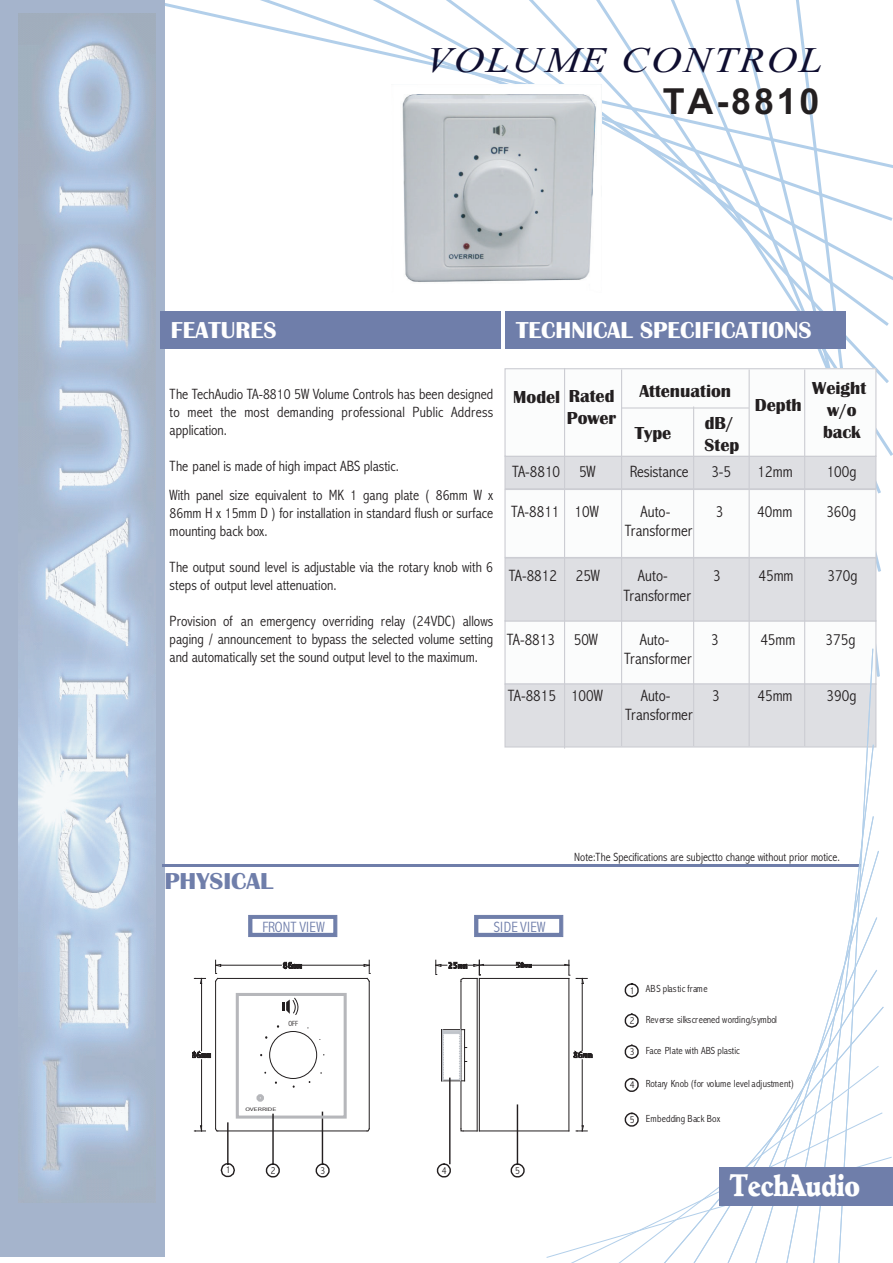
<style>
.page{position:relative;width:893px;height:1263px;background:#fff}
.page>*{position:absolute;margin:0;border:0;box-sizing:border-box;transform-origin:0 0}
.t1{font:italic 36px "Times New Roman";letter-spacing:.05em;color:#0f0e30;scale:1.16 1}
.t2{font:700 35.85px "Arial";letter-spacing:.08em;color:#231f20}
.t3{font:30.6px "Old Century";color:#fff;scale:.82 1}
.t4{font:700 23.85px "Britannic";color:#fff}
.t5{font:700 23.85px "Britannic";color:#6f7eaa;scale:1.06 1}
.t6{font:700 18px/21.8px "Britannic";color:#231f20;text-align:right}
.t7{font:300 condensed 16.5px "Abadi";color:#231f20}
.t8{font:300 condensed 15px/18px "Abadi";color:#231f20}
.t9{font:300 condensed 15px "Abadi";letter-spacing:.01em;color:#6f7eaa}
.t10{font:300 condensed 12px "Abadi";color:#231f20}
.t11{font:300 condensed 10.35px "Abadi";color:#231f20}
.t12{font:300 condensed 10.35px "Abadi";letter-spacing:.02em;color:#231f20}
.t13{font:300 condensed 7.5px "Abadi";color:#231f20}
.t14{font:300 condensed 5.1px "Abadi";color:#231f20;scale:1.76 1}
</style>
<div class="page">
<svg style="left:500px;top:288px;width:389px;height:41px"></svg>
<svg style="left:737px;top:223px;width:155px;height:65px"></svg>
<svg style="left:679px;top:172px;width:213px;height:51px"></svg>
<svg style="left:164px;top:0;width:728px;height:172px"></svg>
<div style="left:0;top:0;width:164px;height:1257px;background:#a5b4cc"></div>
<img style="left:19px;top:14px;width:136px;height:1188px">
<div style="left:505px;top:311px;width:340px;height:38px;background:#6f7eaa"></div>
<div style="left:160px;top:311px;width:340px;height:38px;background:#6f7eaa"></div>
<hr style="left:162px;top:864px;width:699px;height:2px;background:#6f7eaa">
<div style="left:505px;top:621px;width:370px;height:63px;background:#fbfcfc"></div>
<div style="left:505px;top:456px;width:370px;height:33px;background:#dedfe3"></div>
<div style="left:504px;top:456px;width:372px;height:33px;border:1px solid #cccdd3"></div>
<div style="left:505px;top:369px;width:370px;height:87px;background:#fbfcfc"></div>
<div style="left:504px;top:368px;width:372px;height:89px;border:1px solid #cccdd3"></div>
<div style="left:505px;top:490px;width:370px;height:67px;background:#fbfcfc"></div>
<div style="left:504px;top:489px;width:372px;height:69px;border:1px solid #cccdd3"></div>
<div style="left:505px;top:558px;width:370px;height:63px;background:#dedfe3"></div>
<div style="left:504px;top:557px;width:372px;height:65px;border:1px solid #cccdd3"></div>
<hr style="left:564px;top:368px;width:1px;height:381px;background:#cccdd3">
<hr style="left:218px;top:978px;width:149px;height:1px;background:#231f20">
<hr style="left:369px;top:981px;width:1px;height:148px;background:#231f20">
<hr style="left:218px;top:1131px;width:149px;height:1px;background:#231f20">
<hr style="left:215px;top:981px;width:1px;height:148px;background:#231f20">
<hr style="left:201px;top:1060px;width:1px;height:66px;background:#231f20">
<svg style="left:194px;top:1125px;width:11px;height:7px"></svg>
<hr style="left:201px;top:983px;width:1px;height:68px;background:#231f20">
<svg style="left:194px;top:978px;width:11px;height:6px"></svg>
<svg style="left:192px;top:1051px;width:19px;height:7px"></svg>
<hr style="left:221px;top:965px;width:60px;height:1px;background:#231f20">
<svg style="left:215px;top:960px;width:6px;height:22px"></svg>
<hr style="left:302px;top:965px;width:62px;height:1px;background:#231f20">
<svg style="left:363px;top:960px;width:7px;height:22px"></svg>
<svg style="left:282px;top:962px;width:20px;height:7px"></svg>
<svg style="left:248px;top:915px;width:89px;height:22px"></svg>
<svg style="left:220px;top:1162px;width:15px;height:16px"></svg>
<hr style="left:227px;top:1123px;width:1px;height:40px;background:#231f20">
<svg style="left:315px;top:1163px;width:15px;height:15px"></svg>
<hr style="left:322px;top:1112px;width:1px;height:52px;background:#231f20">
<svg style="left:265px;top:1163px;width:15px;height:15px"></svg>
<svg style="left:435px;top:648px;width:457px;height:615px"></svg>
<hr style="left:693px;top:406px;width:1px;height:340px;background:#cccdd3">
<hr style="left:621px;top:369px;width:1px;height:377px;background:#cccdd3">
<hr style="left:748px;top:369px;width:1px;height:377px;background:#cccdd3">
<hr style="left:804px;top:369px;width:1px;height:377px;background:#cccdd3">
<hr style="left:621px;top:407px;width:127px;height:2px;background:#cccdd3">
<img style="left:392px;top:85px;width:209px;height:208px">
<div style="left:236px;top:993px;width:111px;height:126px;border:3px solid #b6b7bb"></div>
<div style="left:256px;top:1094px;width:8px;height:8px;border:3px solid #b6b7bb;border-radius:50%"></div>
<svg style="left:282px;top:997px;width:17px;height:18px"></svg>
<div style="left:269px;top:1031px;width:48px;height:48px;border:1px solid #231f20;border-radius:50%"></div>
<hr style="left:272px;top:1114px;width:2px;height:49px;background:#231f20">
<h1 class="t1" style="left:426px;top:39px;width:343px">VOLUME CONTROL</h1>
<h2 class="t2" style="left:662px;top:81px;width:158px">TA-8810</h2>
<h3 class="t4" style="left:171px;top:322px;width:107px">FEATURES</h3>
<h3 class="t4" style="left:516px;top:322px;width:297px">TECHNICAL SPECIFICATIONS</h3>
<p class="t8" style="left:170px;top:387px;width:325px;text-align:justify">The TechAudio TA-8810 5W Volume Controls has been designed to meet the most demanding professional Public Address application.</p>
<p class="t8" style="left:170px;top:453px;width:325px;line-height:28.5px">The panel is made of high impact ABS plastic.<br>With panel size equivalent to MK 1 gang plate ( 86mm W x</p>
<p class="t8" style="left:170px;top:505px;width:325px">86mm H x 15mm D ) for installation in standard flush or surface mounting back box.</p>
<p class="t8" style="left:170px;top:559px;width:325px">The output sound level is adjustable via the rotary knob with 6 steps of output level attenuation.</p>
<p class="t8" style="left:170px;top:613px;width:325px;text-align:justify">Provision of an emergency overriding relay (24VDC) allows paging / announcement to bypass the selected volume setting and automatically set the sound output level to the maximum.</p>
<p class="t6" style="left:513px;top:387px;width:105px;line-height:21.3px">Model Rated<br>Power</p>
<p class="t6" style="left:639px;top:381px;width:93px">Attenuation</p>
<p class="t6" style="left:704px;top:413px;width:36px;text-align:left">dB/<br>Step</p>
<p class="t6" style="left:635px;top:424px;width:38px">Type</p>
<p class="t6" style="left:754px;top:395px;width:48px">Depth</p>
<p class="t6" style="left:812px;top:379px;width:56px;text-align:center">Weight w/o back</p>
<p class="t7" style="left:512px;top:465px;width:85px">TA-8810 5W</p>
<p class="t7" style="left:629px;top:465px;width:60px">Resistance</p>
<p class="t7" style="left:711px;top:465px;width:21px">3-5</p>
<p class="t7" style="left:757px;top:465px;width:37px">12mm</p>
<p class="t7" style="left:826px;top:465px;width:31px">100g</p>
<p class="t7" style="left:511px;top:505px;width:89px">TA-8811 10W</p>
<p class="t7" style="left:640px;top:505px;width:31px">Auto-</p>
<p class="t7" style="left:715px;top:505px;width:9px">3</p>
<p class="t7" style="left:757px;top:505px;width:37px">40mm</p>
<p class="t7" style="left:826px;top:505px;width:31px">360g</p>
<p class="t7" style="left:624px;top:525px;width:69px">Transformer</p>
<p class="t7" style="left:509px;top:570px;width:93px">TA-8812 25W</p>
<p class="t7" style="left:638px;top:570px;width:31px">Auto-</p>
<p class="t7" style="left:713px;top:570px;width:9px">3</p>
<p class="t7" style="left:758px;top:570px;width:37px">45mm</p>
<p class="t7" style="left:827px;top:570px;width:31px">370g</p>
<p class="t7" style="left:623px;top:589px;width:69px">Transformer</p>
<p class="t7" style="left:507px;top:633px;width:93px">TA-8813 50W</p>
<p class="t7" style="left:639px;top:633px;width:31px">Auto-</p>
<p class="t7" style="left:711px;top:633px;width:9px">3</p>
<p class="t7" style="left:760px;top:633px;width:37px">45mm</p>
<p class="t7" style="left:825px;top:633px;width:31px">375g</p>
<p class="t7" style="left:624px;top:653px;width:69px">Transformer</p>
<p class="t7" style="left:508px;top:689px;width:97px">TA-8815 100W</p>
<p class="t7" style="left:640px;top:689px;width:31px">Auto-</p>
<p class="t7" style="left:712px;top:689px;width:9px">3</p>
<p class="t7" style="left:757px;top:689px;width:37px">45mm</p>
<p class="t7" style="left:826px;top:689px;width:31px">390g</p>
<p class="t7" style="left:625px;top:709px;width:69px">Transformer</p>
<h3 class="t5" style="left:164px;top:873px;width:104px">PHYSICAL</h3>
<p class="t10" style="left:574px;top:853px;width:267px">Note:The Specifications are subjectto change without prior motice.</p>
<p class="t9" style="left:262px;top:921px;width:64px">FRONT VIEW</p>
<p class="t9" style="left:493px;top:921px;width:53px">SIDE VIEW</p>
<p class="t13" style="left:288px;top:1021px;width:11px">OFF</p>
<p class="t14" style="left:245px;top:1108px;width:19px">OVERRIDE</p>
<p class="t11" style="left:226px;top:1166px;width:6px">1</p>
<p class="t11" style="left:271px;top:1167px;width:6px">2</p>
<p class="t11" style="left:320px;top:1167px;width:6px">3</p>
<p class="t11" style="left:442px;top:1167px;width:6px">4</p>
<p class="t11" style="left:515px;top:1167px;width:6px">5</p>
<p class="t11" style="left:629px;top:985px;width:79px">1 ABS plastic frame</p>
<p class="t11" style="left:629px;top:1016px;width:149px">2 Reverse silkscreened wording/symbol</p>
<p class="t11" style="left:629px;top:1046px;width:112px">3 Face Plate with ABS plastic</p>
<p class="t11" style="left:629px;top:1080px;width:166px">4 Rotary Knob (for volume level adjustment)</p>
<p class="t12" style="left:629px;top:1114px;width:92px">5 Embedding Back Box</p>
<h3 class="t3" style="left:730px;top:1168px;width:160px">TechAudio</h3>
</div>
